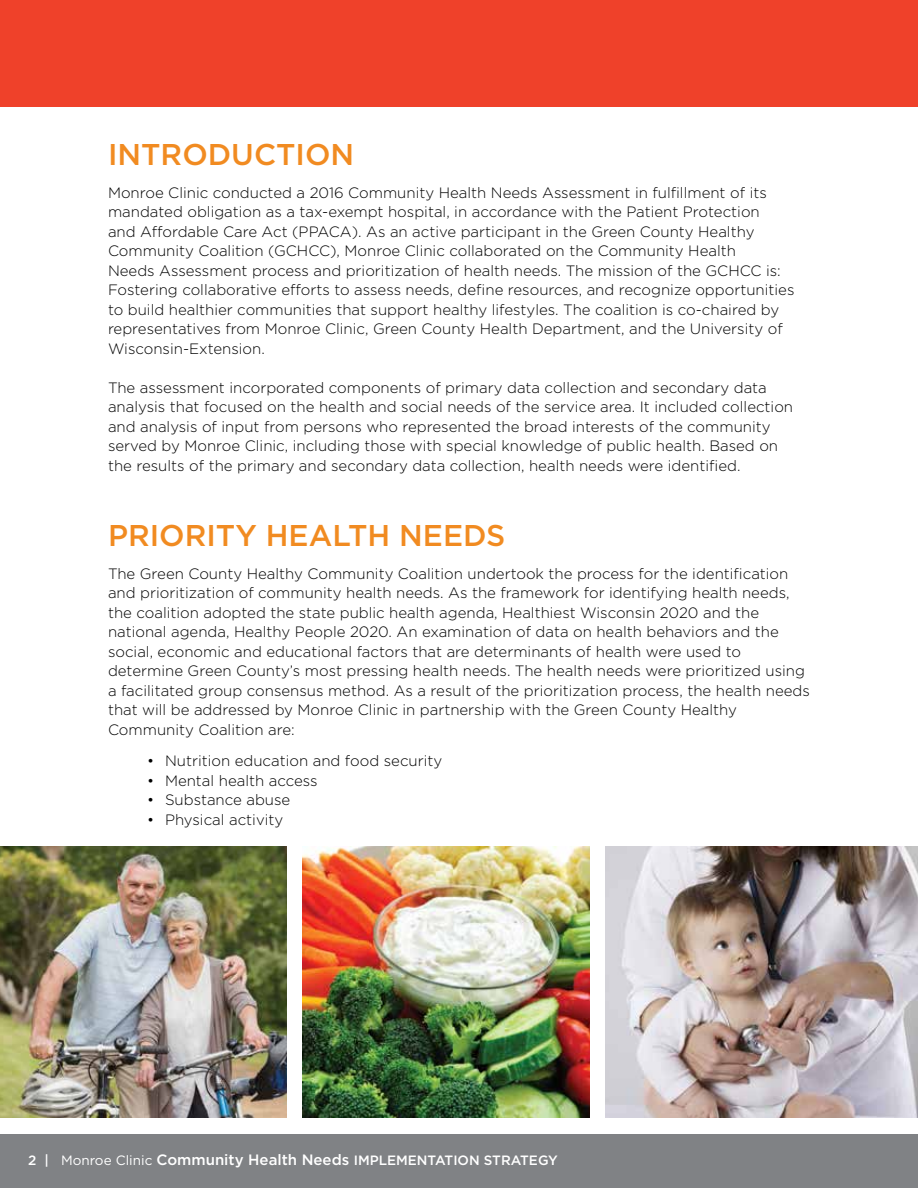
<style>
.page{position:relative;width:918px;height:1188px;background:#fff}
.page>*{position:absolute;margin:0;border:0;box-sizing:border-box;transform-origin:0 0}
.t1{font:500 30px "Gotham";color:#f18b21}
.t2{font:300 15px/19.5px "Gotham";color:#000}
.t3{font:500 13.5px "Gotham";color:#fff}
.s1{font-weight:400}
.s2{font-size:15px}
</style>
<div class="page">
<div style="left:0;top:1134px;width:918px;height:54px;background:#808285"></div>
<div style="left:0;top:0;width:918px;height:107px;background:#ef412a"></div>
<img style="left:605px;top:847px;width:313px;height:271px">
<img style="left:303px;top:847px;width:286px;height:271px">
<img style="left:0;top:847px;width:287px;height:271px">
<h1 class="t1" style="left:108px;top:135px;width:248px">INTRODUCTION</h1>
<p class="t2" style="left:108px;top:182px;width:688px">Monroe Clinic conducted a 2016 Community Health Needs Assessment in fulfillment of its mandated obligation as a tax-exempt hospital, in accordance with the Patient Protection<br>and Affordable Care Act (PPACA). As an active participant in the Green County Healthy Community Coalition (GCHCC), Monroe Clinic collaborated on the Community Health<br>Needs Assessment process and prioritization of health needs. The mission of the GCHCC is:<br>Fostering collaborative efforts to assess needs, define resources, and recognize opportunities to build healthier communities that support healthy lifestyles. The coalition is co-chaired by representatives from Monroe Clinic, Green County Health Department, and the University of Wisconsin-Extension.</p>
<p class="t2" style="left:108px;top:377px;width:687px">The assessment incorporated components of primary data collection and secondary data analysis that focused on the health and social needs of the service area. It included collection and analysis of input from persons who represented the broad interests of the community served by Monroe Clinic, including those with special knowledge of public health. Based on the results of the primary and secondary data collection, health needs were identified.</p>
<h1 class="t1" style="left:108px;top:516px;width:399px">PRIORITY HEALTH NEEDS</h1>
<p class="t2" style="left:108px;top:563px;width:703px">The Green County Healthy Community Coalition undertook the process for the identification and prioritization of community health needs. As the framework for identifying health needs, the coalition adopted the state public health agenda, Healthiest Wisconsin 2020 and the national agenda, Healthy People 2020. An examination of data on health behaviors and the social, economic and educational factors that are determinants of health were used to determine Green County’s most pressing health needs. The health needs were prioritized using a facilitated group consensus method. As a result of the prioritization process, the health needs that will be addressed by Monroe Clinic in partnership with the Green County Healthy Community Coalition are:</p>
<p class="t2" style="left:147px;top:751px;width:297px">• Nutrition education and food security</p>
<p class="t2" style="left:147px;top:770px;width:172px">• Mental health access</p>
<p class="t2" style="left:147px;top:790px;width:145px">• Substance abuse</p>
<p class="t2" style="left:147px;top:809px;width:138px">• Physical activity</p>
<p class="t3" style="left:28px;top:1151px;width:531px">2 | <span class="s1">Monroe Clinic</span> <span class="s2">Community Health Needs</span> IMPLEMENTATION STRATEGY</p>
</div>
